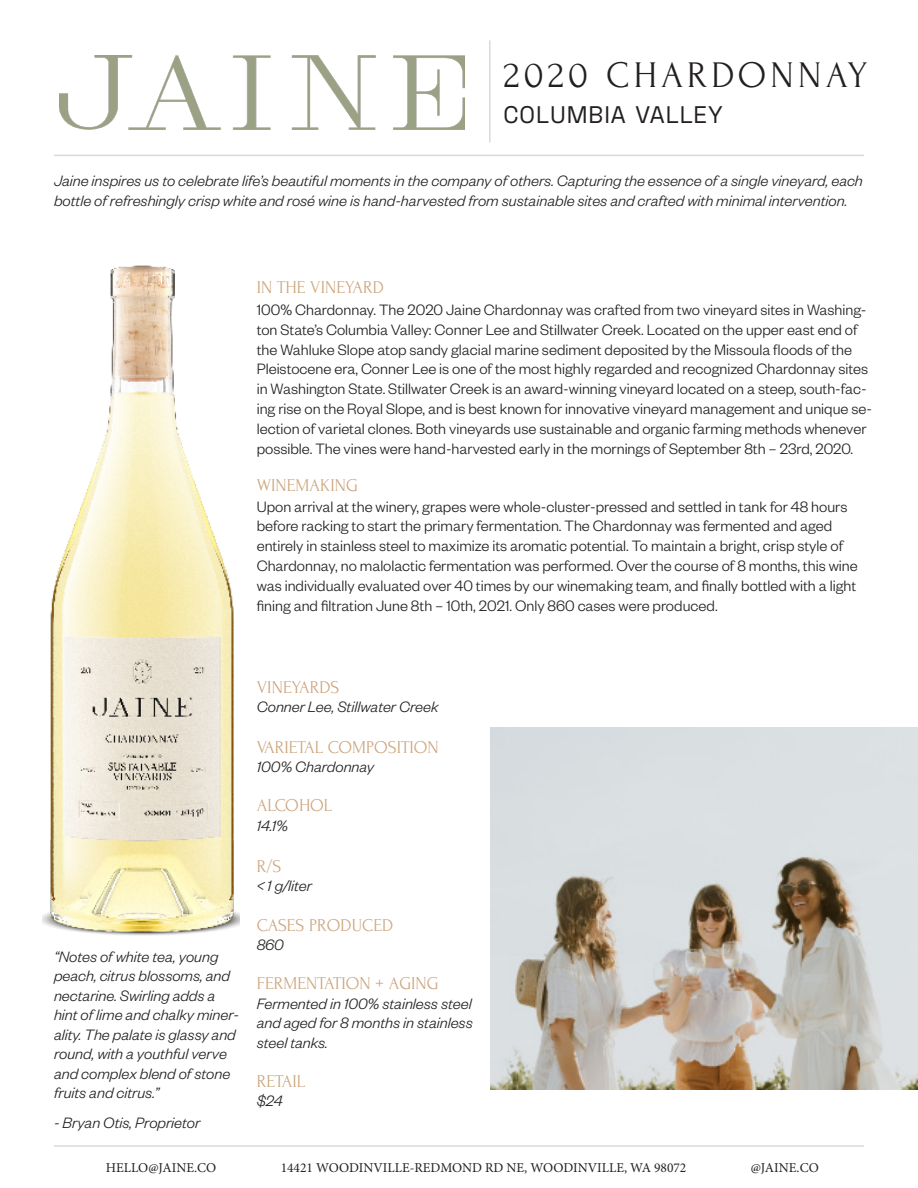
<style>
.page{position:relative;width:918px;height:1188px;background:#fff}
.page>*{position:absolute;margin:0;border:0;box-sizing:border-box;transform-origin:0 0}
.t1{font:37.5px "Forum";letter-spacing:.11em;color:#231f20}
.t2{font:24px "Space Grotesk";letter-spacing:.04em;color:#231f20}
.t3{font:18px "Forum";color:#cca57d}
.t4{font:300 16.5px/19.8px "Founders Grotesk";color:#231f20}
.t5{font:italic 300 16.5px/19.5px "Founders Grotesk";color:#231f20}
.t6{font:13.5px "Minion Pro";color:#231f20}
</style>
<div class="page">
<img style="left:43px;top:265px;width:196px;height:671px">
<hr style="left:54px;top:155px;width:810px;height:1px;background:#dad9d6">
<img style="left:60px;top:56px;width:404px;height:74px">
<hr style="left:489px;top:40px;width:1px;height:103px;background:#dad9d6">
<img style="left:490px;top:727px;width:428px;height:363px">
<hr style="left:54px;top:1145px;width:810px;height:2px;background:#dad9d6">
<p class="t1" style="left:504px;top:55px;width:366px">2020 CHARDONNAY</p>
<p class="t2" style="left:504px;top:99px;width:221px">COLUMBIA VALLEY</p>
<p class="t5" style="left:54px;top:170px;width:810px">Jaine inspires us to celebrate life’s beautiful moments in the company of others. Capturing the essence of a single vineyard, each bottle of refreshingly crisp white and rosé wine is hand-harvested from sustainable sites and crafted with minimal intervention.</p>
<p class="t3" style="left:257px;top:277px;width:129px">IN THE VINEYARD</p>
<p class="t4" style="left:257px;top:299px;width:617px">100% Chardonnay. The 2020 Jaine Chardonnay was crafted from two vineyard sites in Washing&shy;ton State’s Columbia Valley: Conner Lee and Stillwater Creek. Located on the upper east end of the Wahluke Slope atop sandy glacial marine sediment deposited by the Missoula floods of the Pleistocene era, Conner Lee is one of the most highly regarded and recognized Chardonnay sites in Washington State. Stillwater Creek is an award-winning vineyard located on a steep, south-fac&shy;ing rise on the Royal Slope, and is best known for innovative vineyard management and unique se&shy;lection of varietal clones. Both vineyards use sustainable and organic farming methods whenever possible. The vines were hand-harvested early in the mornings of September 8th – 23rd, 2020.</p>
<p class="t3" style="left:257px;top:476px;width:103px">WINEMAKING</p>
<p class="t4" style="left:257px;top:496px;width:603px">Upon arrival at the winery, grapes were whole-cluster-pressed and settled in tank for 48 hours before racking to start the primary fermentation. The Chardonnay was fermented and aged entirely in stainless steel to maximize its aromatic potential. To maintain a bright, crisp style of Chardonnay, no malolactic fermentation was performed. Over the course of 8 months, this wine was individually evaluated over 40 times by our winemaking team, and finally bottled with a light fining and filtration June 8th – 10th, 2021. Only 860 cases were produced.</p>
<p class="t3" style="left:257px;top:677px;width:84px">VINEYARDS</p>
<p class="t5" style="left:257px;top:697px;width:183px">Conner Lee, Stillwater Creek</p>
<p class="t3" style="left:257px;top:737px;width:184px">VARIETAL COMPOSITION</p>
<p class="t5" style="left:257px;top:757px;width:119px">100% Chardonnay</p>
<p class="t3" style="left:257px;top:796px;width:77px">ALCOHOL</p>
<p class="t5" style="left:257px;top:815px;width:33px">14.1%</p>
<p class="t5" style="left:54px;top:946px;width:187px">“Notes of white tea, young peach, citrus blossoms, and nectarine. Swirling adds a hint of lime and chalky miner&shy;ality. The palate is glassy and round, with a youthful verve and complex blend of stone fruits and citrus.”</p>
<p class="t5" style="left:54px;top:1113px;width:148px">- Bryan Otis, Proprietor</p>
<p class="t3" style="left:257px;top:856px;width:26px">R/S</p>
<p class="t5" style="left:257px;top:875px;width:57px">&lt; 1 g/liter</p>
<p class="t3" style="left:257px;top:915px;width:138px">CASES PRODUCED</p>
<p class="t5" style="left:257px;top:935px;width:29px">860</p>
<p class="t3" style="left:257px;top:973px;width:183px">FERMENTATION + AGING</p>
<p class="t5" style="left:257px;top:993px;width:218px;text-align:justify">Fermented in 100% stainless steel and aged for 8 months in stainless steel tanks.</p>
<p class="t3" style="left:257px;top:1071px;width:50px">RETAIL</p>
<p class="t5" style="left:257px;top:1091px;width:27px">$24</p>
<p class="t6" style="left:106px;top:1159px;width:112px">HELLO@JAINE.CO</p>
<p class="t6" style="left:281px;top:1159px;width:407px">14421 WOODINVILLE-REDMOND RD NE, WOODINVILLE, WA 98072</p>
<p class="t6" style="left:751px;top:1159px;width:69px">@JAINE.CO</p>
</div>
